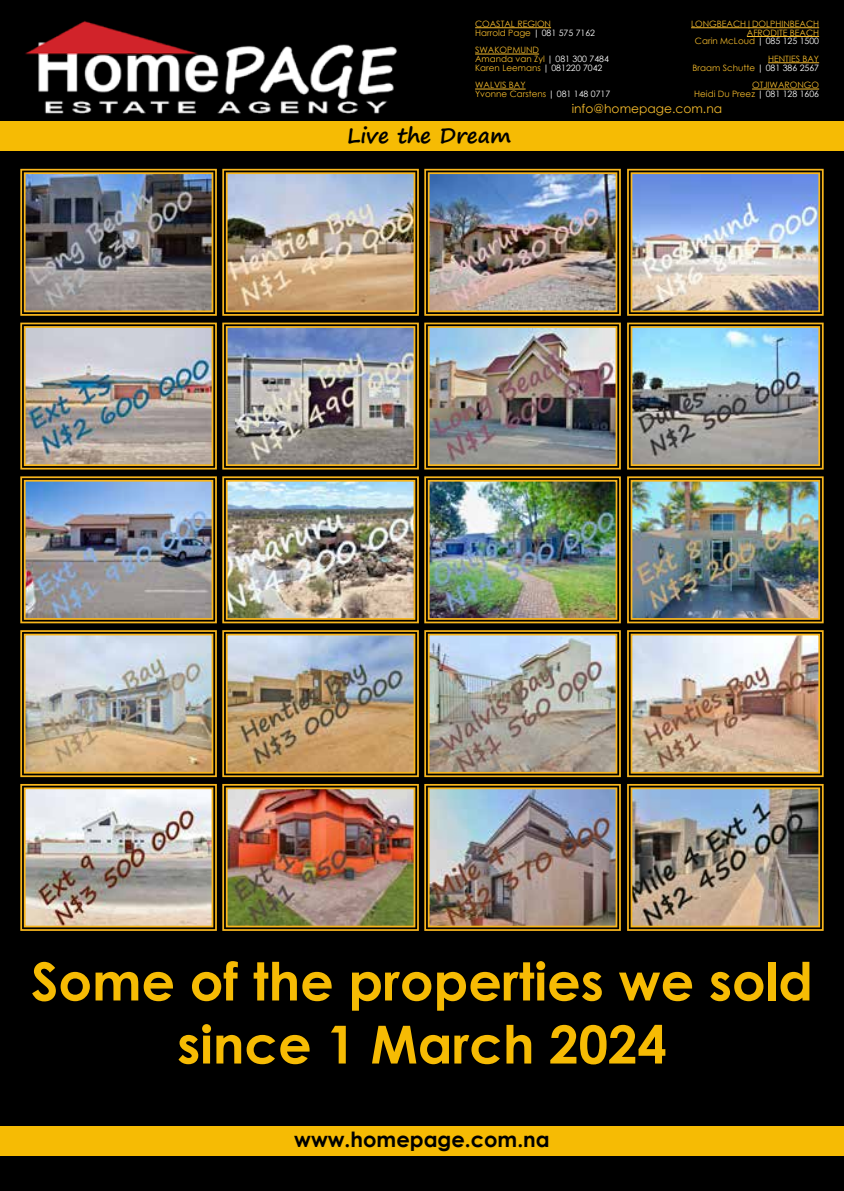
<style>
.page{position:relative;width:844px;height:1191px;background:#fff}
.page>*{position:absolute;margin:0;border:0;box-sizing:border-box;transform-origin:0 0}
.t1{font:700 52.5px/63px "Century Gothic";color:#f6bb04;text-align:center}
.t2{font:700 21px "Century Gothic";color:#000}
.t3{font:700 21px "Segoe Print";color:#000}
.t4{font:12.25px "Century Gothic";color:#f5bb2c}
.t5{font:8.75px/8.8px "Century Gothic";color:#f5bb2c}
.s1{color:#fff}
</style>
<div class="page">
<div style="left:0;top:0;width:843px;height:1191px;background:#000"></div>
<hr style="left:475px;top:27px;width:76px;height:1px;background:#f5bb2c">
<hr style="left:475px;top:54px;width:64px;height:1px;background:#f5bb2c">
<hr style="left:475px;top:89px;width:50px;height:1px;background:#f5bb2c">
<div style="left:0;top:121px;width:843px;height:30px;background:#f6bb04"></div>
<div style="left:0;top:1126px;width:843px;height:30px;background:#f6bb04"></div>
<img style="left:25px;top:20px;width:372px;height:94px">
<hr style="left:691px;top:27px;width:128px;height:1px;background:#f5bb2c">
<hr style="left:746px;top:36px;width:73px;height:1px;background:#f5bb2c">
<hr style="left:768px;top:62px;width:51px;height:1px;background:#f5bb2c">
<hr style="left:751px;top:89px;width:68px;height:1px;background:#f5bb2c">
<img style="left:20px;top:168px;width:804px;height:763px">
<p class="t5" style="left:475px;top:19px;width:121px">COASTAL REGION<br>Harrold Page <span class="s1">| 081 575 7162</span></p>
<p class="t5" style="left:475px;top:45px;width:135px">SWAKOPMUND<br>Amanda van Zyl <span class="s1">| 081 300 7484<br></span>Karen Leemans <span class="s1">| 081220 7042</span></p>
<p class="t5" style="left:475px;top:80px;width:137px">WALVIS BAY<br>Yvonne Carstens <span class="s1">| 081 148 0717</span></p>
<h2 class="t3" style="left:347px;top:116px;width:165px">Live the Dream</h2>
<p class="t5" style="left:691px;top:19px;width:129px;text-align:right">LONGBEACH|DOLPHINBEACH<br>AFRODITE BEACH<br>Carin McLoud <span class="s1">| 085 125 1500</span></p>
<p class="t5" style="left:692px;top:54px;width:128px;text-align:right">HENTIES BAY<br>Braam Schutte <span class="s1">| 081 386 2567</span></p>
<p class="t5" style="left:694px;top:80px;width:126px;text-align:right">OTJIWARONGO<br>Heidi Du Preez <span class="s1">| 081 128 1606</span></p>
<h3 class="t4" style="left:571px;top:100px;width:152px">info@homepage.com.na</h3>
<h1 class="t1" style="left:31px;top:947px;width:783px">Some of the properties we sold since 1 March 2024</h1>
<h2 class="t2" style="left:294px;top:1123px;width:257px">www.homepage.com.na</h2>
</div>
